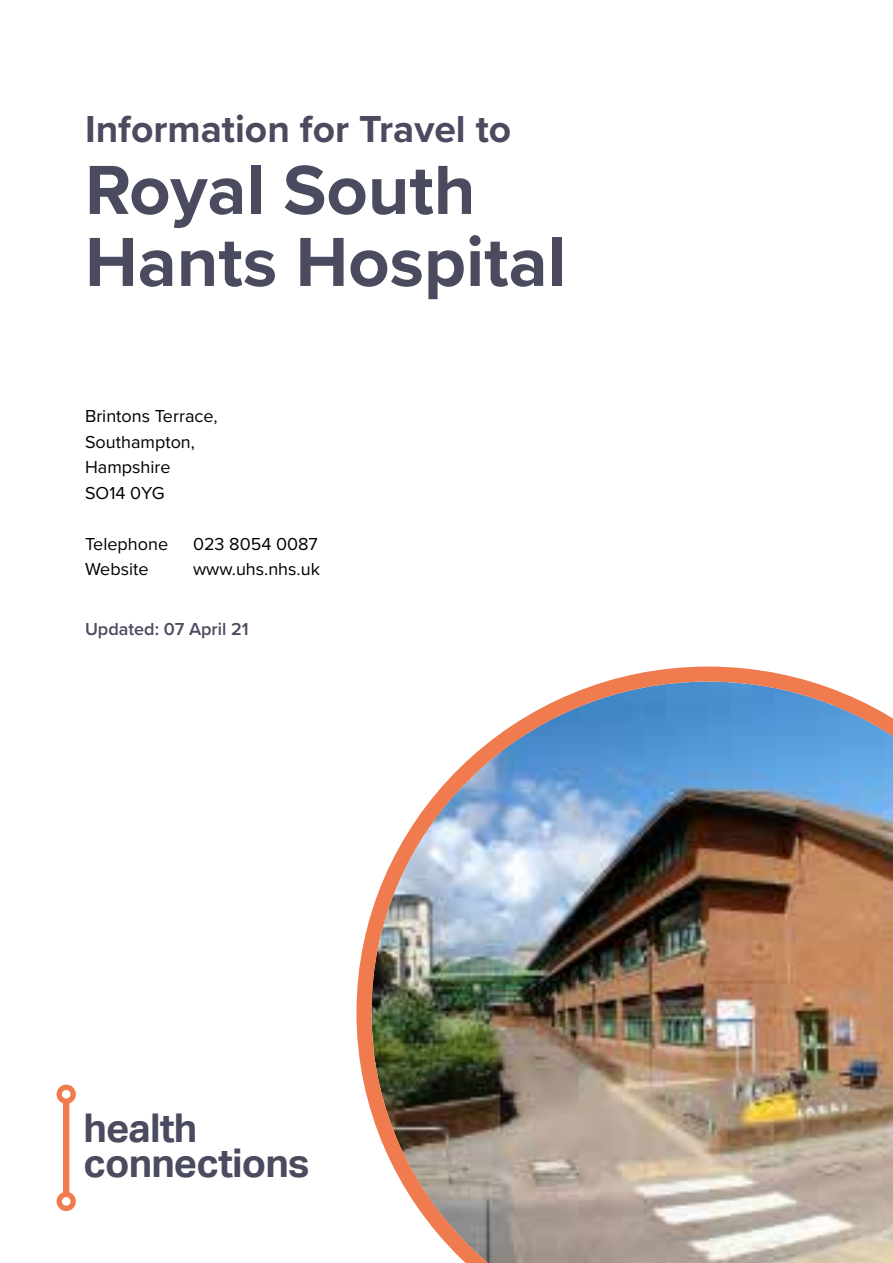
<style>
.page{position:relative;width:893px;height:1263px;background:#fff}
.page>*{position:absolute;margin:0;border:0;box-sizing:border-box;transform-origin:0 0}
.t1{font:700 72px/72px "Proxima Nova";color:#4b4b5f}
.t2{font:700 39.6px/34.5px "Aktiv Grotesk";letter-spacing:-.02em;color:#4b4b5f}
.t3{font:700 39px "Proxima Nova";color:#4b4b5f}
.t4{font:18px/25.5px "Proxima Nova";color:#000}
.t5{font:600 18px "Proxima Nova";color:#4b4b5f}
</style>
<div class="page">
<img style="left:356px;top:666px;width:537px;height:597px">
<svg style="left:57px;top:1084px;width:19px;height:127px"></svg>
<h3 class="t3" style="left:85px;top:100px;width:428px">Information for Travel to</h3>
<h1 class="t1" style="left:85px;top:152px;width:482px">Royal South<br>Hants Hospital</h1>
<p class="t4" style="left:85px;top:402px;width:134px">Brintons Terrace,<br>Southampton,<br>Hampshire<br>SO14 0YG</p>
<p class="t4" style="left:85px;top:530px;width:85px">Telephone</p>
<p class="t4" style="left:193px;top:530px;width:126px">023 8054 0087</p>
<p class="t4" style="left:85px;top:555px;width:65px">Website</p>
<p class="t4" style="left:193px;top:555px;width:128px">www.uhs.nhs.uk</p>
<p class="t5" style="left:85px;top:615px;width:165px">Updated: 07 April 21</p>
<h2 class="t2" style="left:84px;top:1110px;width:227px">health connections</h2>
</div>
